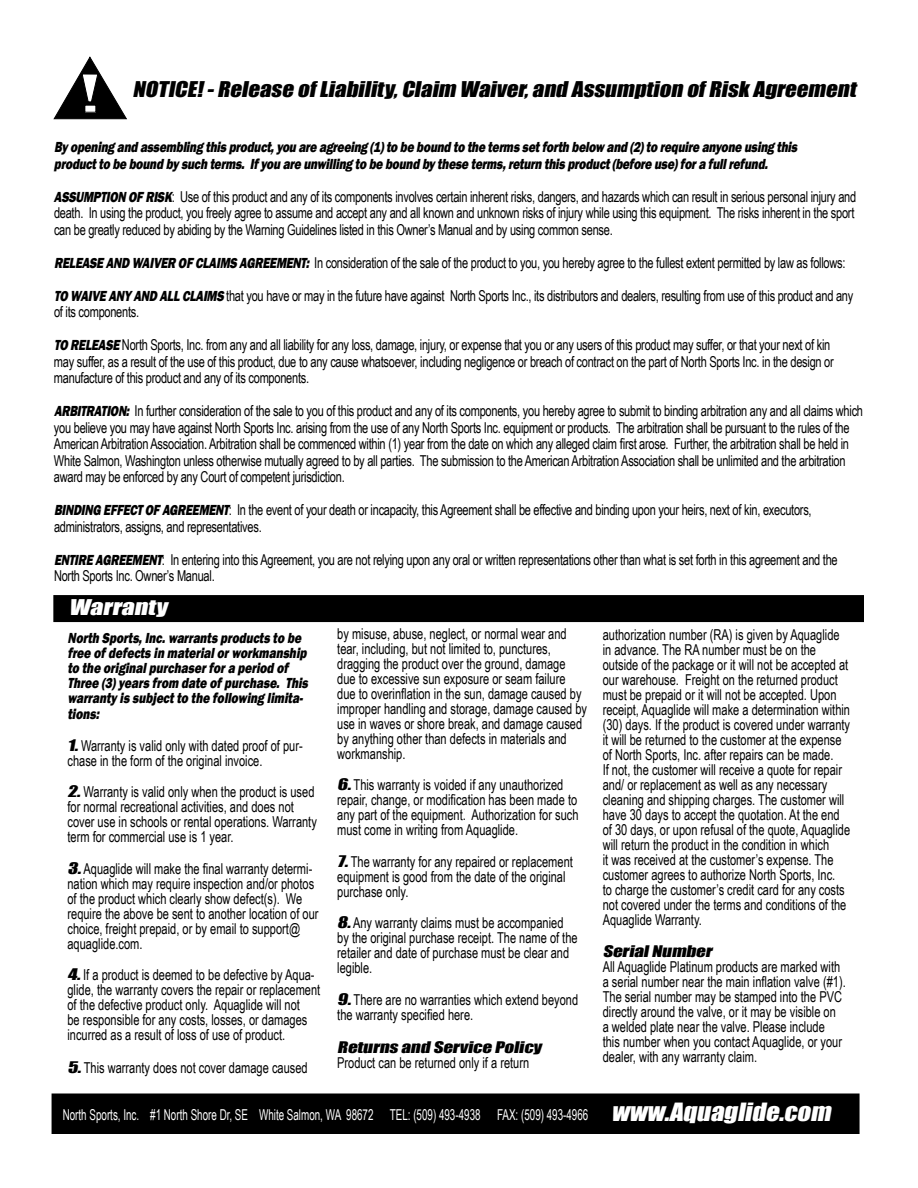
<style>
.page{position:relative;width:918px;height:1188px;background:#fff}
.page>*{position:absolute;margin:0;border:0;box-sizing:border-box;transform-origin:0 0}
.t1{font:italic 23.1px "Impact";color:#fff;scale:1.14 1}
.t2{font:italic 19.95px "Impact";color:#000;scale:1.14 1}
.t3{font:italic 19.95px "Impact";color:#fff;scale:1.29 1}
.t4{font:15px/15px "Arial Narrow";color:#000;scale:.9 1}
.t5{font:15px/16.5px "Arial Narrow";letter-spacing:-.02em;color:#000;scale:.9 1}
.t6{font:italic 800 15px/15px "Franklin Gothic";color:#000;scale:.8 1}
.t7{font:15px "Arial Narrow";color:#fff;scale:.8 1}
.t8{font:italic 14.7px "Impact";color:#000;scale:1.29 1}
.s1{font-family:"Franklin Gothic";font-weight:800;font-style:italic}
.s2{font-family:"Impact";font-style:italic;font-size:14.7px}
</style>
<div class="page">
<svg style="left:54px;top:57px;width:73px;height:62px"></svg>
<div style="left:85px;top:105px;width:11px;height:7px;background:#fff"></div>
<div style="left:52px;top:1094px;width:807px;height:39px;background:#000"></div>
<div style="left:52px;top:1094px;width:808px;height:40px;border:2px solid #000"></div>
<div style="left:54px;top:596px;width:809px;height:25px;background:#000"></div>
<div style="left:53px;top:595px;width:811px;height:27px;border:2px solid #000"></div>
<h2 class="t2" style="left:132px;top:73px;width:641px">NOTICE!-Release ofLiability,Claim Waiver,and Assumption ofRisk Agreement</h2>
<p class="t6" style="left:54px;top:139px;width:935px;line-height:16.5px">Byopeningand assemblingthisproduct,youare agreeing(1)to be bound to the termssetforth below and (2)to require anyone usingthis productto be bound bysuch terms. Ifyouare unwillingto be bound bythese terms,return thisproduct(before use)fora fullrefund.</p>
<p class="t5" style="left:54px;top:188px;width:893px"><span class="s1">ASSUMPTION OFRISK</span>: Use of this product and any of its components involves certain inherent risks, dangers, and hazards which can result in serious personal injury and death. In using the product, you freely agree to assume and accept any and all known and unknown risks of injury while using this equipment. The risks inherent in the sport can be greatly reduced by abiding by the Warning Guidelines listed in this Owner’s Manual and by using common sense.</p>
<p class="t5" style="left:54px;top:254px;width:881px"><span class="s1">RELEASEAND WAIVER OFCLAIMS AGREEMENT:</span> In consideration of the sale of the product to you, you hereby agree to the fullest extent permitted by law as follows:</p>
<p class="t5" style="left:54px;top:287px;width:890px"><span class="s1">TO WAIVEANY AND ALLCLAIMS</span> that you have or may in the future have against North Sports Inc., its distributors and dealers, resulting from use of this product and any of its components.</p>
<p class="t5" style="left:54px;top:336px;width:868px"><span class="s1">TO RELEASE</span>North Sports, Inc. from any and all liability for any loss, damage, injury, or expense that you or any users of this product may suffer, or that your next of kin may suffer, as a result of the use of this product, due to any cause whatsoever, including negligence or breach of contract on the part of North Sports Inc. in the design or manufacture of this product and any of its components.</p>
<p class="t5" style="left:54px;top:402px;width:901px"><span class="s1">ARBITRATION:</span> In further consideration of the sale to you of this product and any of its components, you hereby agree to submit to binding arbitration any and all claims which you believe you may have against North Sports Inc. arising from the use of any North Sports Inc. equipment or products. The arbitration shall be pursuant to the rules of the American Arbitration Association. Arbitration shall be commenced within (1) year from the date on which any alleged claim first arose. Further, the arbitration shall be held in White Salmon, Washington unless otherwise mutually agreed to by all parties. The submission to the American Arbitration Association shall be unlimited and the arbitration award may be enforced by any Court of competent jurisdiction.</p>
<p class="t5" style="left:54px;top:501px;width:843px"><span class="s1">BINDING EFFECTOFAGREEMENT</span>: In the event of your death or incapacity, this Agreement shall be effective and binding upon your heirs, next of kin, executors, administrators, assigns, and representatives.</p>
<p class="t5" style="left:54px;top:551px;width:872px"><span class="s1">ENTIREAGREEMENT</span>: In entering into this Agreement, you are not relying upon any oral or written representations other than what is set forth in this agreement and the<br>North Sports Inc. Owner’s Manual.</p>
<h2 class="t3" style="left:69px;top:591px;width:82px">Warranty</h2>
<p class="t6" style="left:67px;top:630px;width:306px">North Sports,Inc.warrantsproductsto be free ofdefectsin materialorworkmanship to the originalpurchaserfora period of Three (3)yearsfrom date ofpurchase. This warrantyissubjectto the following limita-</p>
<p class="t6" style="left:67px;top:707px;width:45px">tions:</p>
<p class="t4" style="left:67px;top:737px;width:263px"><span class="s2">1.</span>Warranty is valid only with dated proof of pur&shy;chase in the form of the original invoice.</p>
<p class="t4" style="left:68px;top:784px;width:279px"><span class="s2">2.</span>Warranty is valid only when the product is used for normal recreational activities, and does not cover use in schools or rental operations. Warranty term for commercial use is 1 year.</p>
<p class="t4" style="left:67px;top:860px;width:281px"><span class="s2">3.</span>Aquaglide will make the final warranty determi&shy;nation which may require inspection and/or photos of the product which clearly show defect(s). We require the above be sent to another location of our choice, freight prepaid, or by email to support@ aquaglide.com.</p>
<p class="t4" style="left:67px;top:967px;width:282px"><span class="s2">4.</span>If a product is deemed to be defective by Aqua&shy;glide, the warranty covers the repair or replacement of the defective product only. Aquaglide will not<br>be responsible for any costs, losses, or damages incurred as a result of loss of use of product.</p>
<p class="t4" style="left:68px;top:1060px;width:268px"><span class="s2">5.</span>This warranty does not cover damage caused</p>
<p class="t4" style="left:337px;top:625px;width:279px">by misuse, abuse, neglect, or normal wear and tear, including, but not limited to, punctures, dragging the product over the ground, damage due to excessive sun exposure or seam failure due to overinflation in the sun, damage caused by improper handling and storage, damage caused by use in waves or shore break, and damage caused by anything other than defects in materials and workmanship.</p>
<p class="t4" style="left:337px;top:777px;width:270px"><span class="s2">6.</span>This warranty is voided if any unauthorized repair, change, or modification has been made to any part of the equipment. Authorization for such must come in writing from Aquaglide.</p>
<p class="t4" style="left:337px;top:853px;width:263px"><span class="s2">7.</span>The warranty for any repaired or replacement equipment is good from the date of the original purchase only.</p>
<p class="t4" style="left:337px;top:915px;width:269px"><span class="s2">8.</span>Any warranty claims must be accompanied by the original purchase receipt. The name of the retailer and date of purchase must be clear and legible.</p>
<p class="t4" style="left:337px;top:991px;width:269px"><span class="s2">9.</span>There are no warranties which extend beyond the warranty specified here.</p>
<p class="t8" style="left:337px;top:1036px;width:163px">Returns and Service Policy</p>
<p class="t4" style="left:337px;top:1054px;width:215px">Product can be returned only if a return</p>
<p class="t7" style="left:63px;top:1104px;width:659px">North Sports, Inc. #1 North Shore Dr, SE White Salmon, WA 98672 TEL: (509) 493-4938 FAX: (509) 493-4966</p>
<p class="t4" style="left:603px;top:627px;width:276px">authorization number (RA) is given by Aquaglide in advance. The RA number must be on the outside of the package or it will not be accepted at our warehouse. Freight on the returned product must be prepaid or it will not be accepted. Upon receipt, Aquaglide will make a determination within (30) days. If the product is covered under warranty it will be returned to the customer at the expense of North Sports, Inc. after repairs can be made.<br>If not, the customer will receive a quote for repair and/ or replacement as well as any necessary cleaning and shipping charges. The customer will have 30 days to accept the quotation. At the end of 30 days, or upon refusal of the quote, Aquaglide will return the product in the condition in which<br>it was received at the customer’s expense. The customer agrees to authorize North Sports, Inc.<br>to charge the customer’s credit card for any costs not covered under the terms and conditions of the Aquaglide Warranty.</p>
<p class="t8" style="left:603px;top:939px;width:89px">SerialNumber</p>
<p class="t4" style="left:603px;top:958px;width:272px">All Aquaglide Platinum products are marked with a serial number near the main inflation valve (#1).<br>The serial number may be stamped into the PVC directly around the valve, or it may be visible on a welded plate near the valve. Please include this number when you contact Aquaglide, or your dealer, with any warranty claim.</p>
<h1 class="t1" style="left:611px;top:1094px;width:199px">www.Aquaglide.com</h1>
</div>
